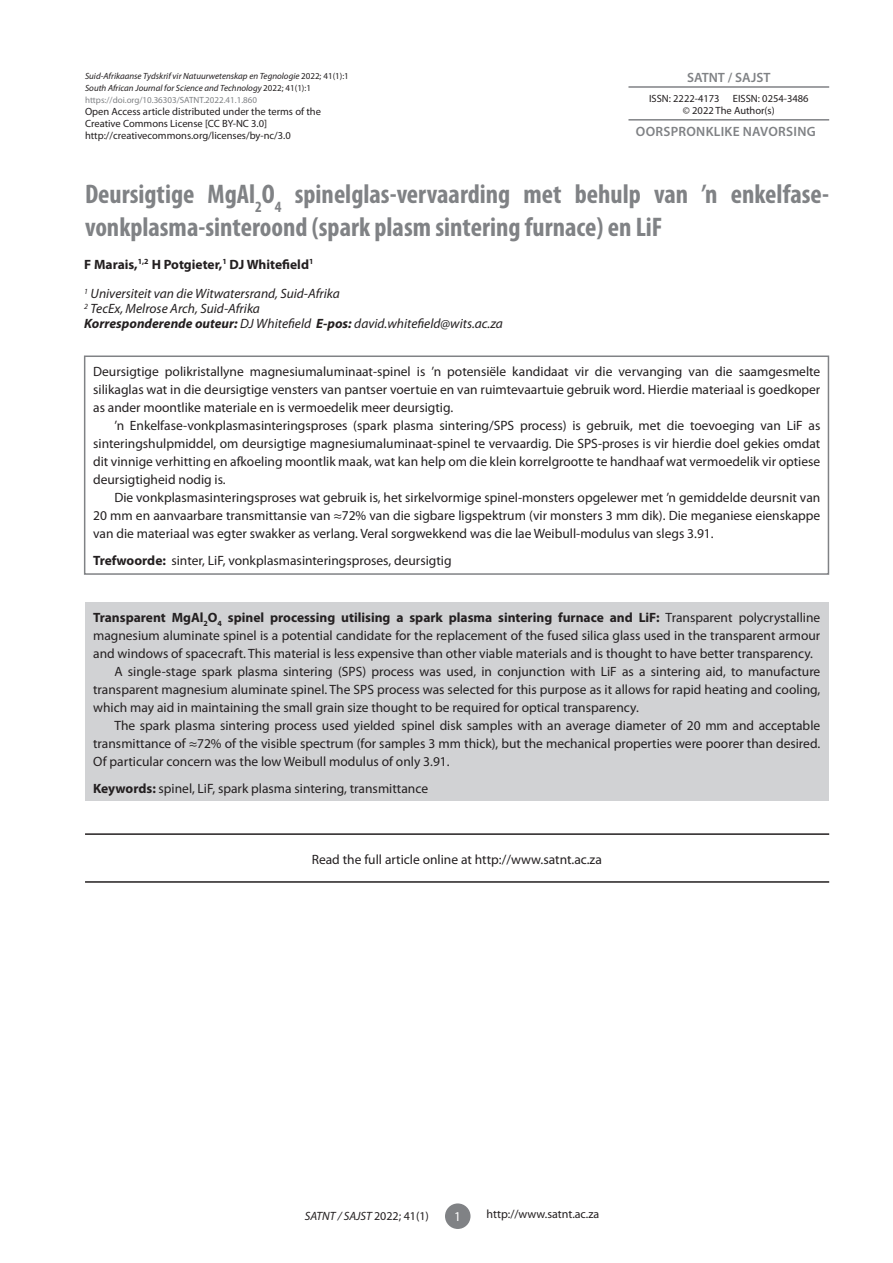
<style>
.page{position:relative;width:893px;height:1263px;background:#fff}
.page>*{position:absolute;margin:0;border:0;box-sizing:border-box;transform-origin:0 0}
.t1{font:700 condensed 27px/33px "Myriad Pro";color:#808285}
.t2{font:13.5px/18px "Myriad Pro";color:#231f20;text-align:justify}
.t3{font:italic 13.5px/29.5px "Myriad Pro";color:#231f20}
.t4{font:700 13.5px "Myriad Pro";color:#231f20}
.t5{font:600 13.5px "Myriad Pro";letter-spacing:.02em;color:#808285}
.t6{font:600 13.5px "Myriad Pro";color:#808285}
.t7{font:13.5px "Myriad Pro";color:#fff}
.t8{font:12px "Myriad Pro";color:#231f20}
.t9{font:italic 12px "Myriad Pro";color:#231f20}
.t10{font:10.5px/12px "Myriad Pro";color:#231f20}
.t11{font:italic 9px/12px "Myriad Pro";color:#231f20}
.s1{font-style:normal}
.s2{font-style:normal;color:#808285}
.s3{font-weight:700;font-style:normal}
.s4{font-weight:700}
.s5{font-weight:400}
</style>
<div class="page">
<div style="left:445px;top:1203px;width:25px;height:26px;background:#808285;border-radius:50%"></div>
<div style="left:84px;top:355px;width:745px;height:220px;border:2px solid #808285"></div>
<div style="left:85px;top:602px;width:744px;height:199px;background:#d1d2d4"></div>
<hr style="left:628px;top:86px;width:201px;height:2px;background:#808285">
<hr style="left:628px;top:119px;width:201px;height:2px;background:#808285">
<hr style="left:85px;top:833px;width:744px;height:2px;background:#231f20">
<hr style="left:85px;top:881px;width:744px;height:2px;background:#231f20">
<p class="t11" style="left:85px;top:70px;width:265px">Suid-Afrikaanse Tydskrif vir Natuurwetenskap en Tegnologie <span class="s1">2022; 41(1):1<br></span>South African Journal for Science and Technology <span class="s1">2022; 41(1):1 </span><span class="s2">https://doi.org/10.36303/SATNT.2022.41.1.860</span></p>
<p class="t10" style="left:85px;top:105px;width:237px">Open Access article distributed under the terms of the<br>Creative Commons License [CC BY-NC 3.0] http://creativecommons.org/licenses/by-nc/3.0</p>
<p class="t6" style="left:687px;top:69px;width:85px">SATNT / SAJST</p>
<p class="t10" style="left:649px;top:92px;width:72px">ISSN: 2222-4173</p>
<p class="t10" style="left:683px;top:92px;width:127px;text-indent:50px">EISSN: 0254-3486 © 2022 The Author(s)</p>
<p class="t5" style="left:636px;top:123px;width:181px">OORSPRON KLIKE NAVORSING</p>
<h1 class="t1" style="left:85px;top:177px;width:746px">Deursigtige MgAl<sub>2</sub>O<sub>4</sub> spinelglas-vervaarding met behulp van ’n enkelfase&shy;vonkplasma-sinteroond (spark plasm sintering furnace) en LiF</h1>
<p class="t3" style="left:84px;top:249px;width:257px"><span class="s3">F Marais,</span><sup>1,2</sup> <span class="s3">H Potgieter,</span><sup>1</sup> <span class="s3">DJ Whitefield</span><sup>1<br></sup><sup>1</sup> Universiteit van die Witwatersrand, Suid-Afrika</p>
<p class="t3" style="left:84px;top:301px;width:420px;line-height:15px"><sup>2</sup> TecEx, Melrose Arch, Suid-Afrika<br><span class="s4">Korresponderende outeur:</span> DJ Whitefield <span class="s4">E-pos:</span> david.whitefield@wits.ac.za</p>
<p class="t2" style="left:93px;top:362px;width:729px">Deursigtige polikristallyne magnesiumaluminaat-spinel is ’n potensiële kandidaat vir die vervanging van die saamgesmelte silikaglas wat in die deursigtige vensters van pantser voertuie en van ruimtevaartuie gebruik word. Hierdie materiaal is goedkoper as ander moontlike materiale en is vermoedelik meer deursigtig.</p>
<p class="t2" style="left:93px;top:416px;width:729px;text-indent:21px">’n Enkelfase-vonkplasmasinteringsproses (spark plasma sintering/SPS process) is gebruik, met die toevoeging van LiF as sinteringshulpmiddel, om deursigtige magnesiumaluminaat-spinel te vervaardig. Die SPS-proses is vir hierdie doel gekies omdat dit vinnige verhitting en afkoeling moontlik maak, wat kan help om die klein korrelgrootte te handhaaf wat vermoedelik vir optiese deursigtigheid nodig is.</p>
<p class="t2" style="left:93px;top:488px;width:729px;text-indent:21px">Die vonkplasmasinteringsproses wat gebruik is, het sirkelvormige spinel-monsters opgelewer met ’n gemiddelde deursnit van 20 mm en aanvaarbare transmittansie van ≈72% van die sigbare ligspektrum (vir monsters 3 mm dik). Die meganiese eienskappe van die materiaal was egter swakker as verlang. Veral sorgwekkend was die lae Weibull-modulus van slegs 3.91.</p>
<p class="t2" style="left:93px;top:551px;width:360px"><span class="s4">Trefwoorde:</span> sinter, LiF, vonkplasmasinteringsproses, deursigtig</p>
<p class="t4" style="left:93px;top:608px;width:729px">Transparent MgAl<sub>2</sub>O<sub>4</sub> spinel processing utilising a spark plasma sintering furnace and LiF: <span class="s5">Transparent polycrystalline</span></p>
<p class="t2" style="left:93px;top:626px;width:729px">magnesium aluminate spinel is a potential candidate for the replacement of the fused silica glass used in the transparent armour</p>
<p class="t2" style="left:93px;top:644px;width:721px">and windows of spacecraft. This material is less expensive than other viable materials and is thought to have better transparency.</p>
<p class="t2" style="left:114px;top:662px;width:707px">A single-stage spark plasma sintering (SPS) process was used, in conjunction with LiF as a sintering aid, to manufacture</p>
<p class="t2" style="left:93px;top:680px;width:729px">transparent magnesium aluminate spinel. The SPS process was selected for this purpose as it allows for rapid heating and cooling,</p>
<p class="t2" style="left:93px;top:698px;width:547px">which may aid in maintaining the small grain size thought to be required for optical transparency.</p>
<p class="t2" style="left:114px;top:716px;width:707px">The spark plasma sintering process used yielded spinel disk samples with an average diameter of 20 mm and acceptable</p>
<p class="t2" style="left:93px;top:734px;width:729px">transmittance of ≈72% of the visible spectrum (for samples 3 mm thick), but the mechanical properties were poorer than desired.</p>
<p class="t2" style="left:93px;top:752px;width:358px">Of particular concern was the low Weibull modulus of only 3.91.</p>
<p class="t2" style="left:93px;top:779px;width:336px"><span class="s4">Keywords:</span> spinel, LiF, spark plasma sintering, transmittance</p>
<p class="t2" style="left:312px;top:850px;width:292px">Read the full article online at http://www.satnt.ac.za</p>
<p class="t9" style="left:305px;top:1208px;width:126px">SATNT / SAJST <span class="s1">2022; 41(1)</span></p>
<p class="t7" style="left:454px;top:1208px;width:8px">1</p>
<p class="t8" style="left:486px;top:1207px;width:114px">http://www.satnt.ac.za</p>
</div>
